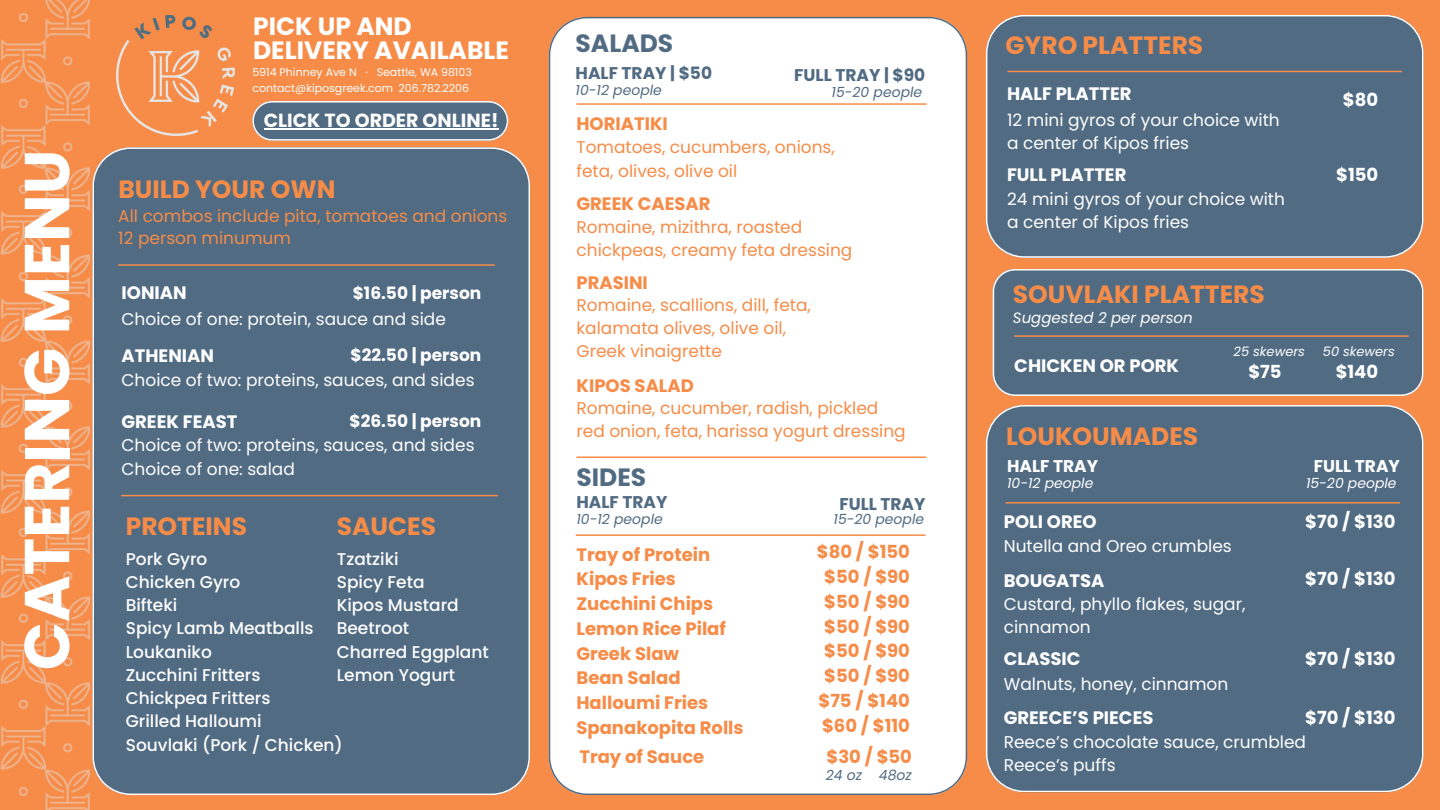
<style>
.page{position:relative;width:1440px;height:810px;background:#f68c48}
.page>*{position:absolute;margin:0;border:0;box-sizing:border-box;transform-origin:0 0}
.t1{font:700 63.3px "Poppins";color:#fff}
.t2{font:700 25px "Poppins";color:#f68c48}
.t3{font:700 25px "Poppins";color:#fff}
.t4{font:700 25px "Poppins";color:#516b83}
.t5{font:700 19px "Poppins";color:#fff}
.t6{font:700 18px/24.8px "Poppins";color:#f68c48}
.t7{font:700 18px "Poppins";color:#fff}
.t8{font:17px/23.2px "Poppins";color:#fff}
.t9{font:17px "Poppins";color:#f68c48}
.t10{font:500 17px/23.2px "Poppins";color:#fff}
.t11{font:700 17px "Poppins";color:#fff}
.t12{font:700 17px "Poppins";color:#516b83}
.t13{font:italic 15px "Poppins";color:#fff}
.t14{font:italic 14px "Poppins";color:#516b83}
.t15{font:italic 14px "Poppins";color:#fff}
.t16{font:italic 13px "Poppins";color:#fff}
.t17{font:11px "Poppins";color:#fff}
</style>
<div class="page">
<div style="left:92px;top:147px;width:438px;height:648px;background:#516b83"></div>
<div style="left:549px;top:17px;width:418px;height:778px;background:#fff"></div>
<div style="left:986px;top:15px;width:437px;height:243px;background:#516b83"></div>
<div style="left:986px;top:405px;width:437px;height:387px;background:#516b83"></div>
<img style="left:1px;top:0;width:89px;height:810px">
<hr style="left:576px;top:103px;width:350px;height:2px;background:#f68c48">
<hr style="left:576px;top:456px;width:350px;height:2px;background:#f68c48">
<hr style="left:121px;top:495px;width:377px;height:1px;background:#f68c48">
<hr style="left:118px;top:264px;width:377px;height:2px;background:#f68c48">
<hr style="left:1006px;top:502px;width:394px;height:2px;background:#f68c48">
<hr style="left:1008px;top:71px;width:394px;height:1px;background:#f68c48">
<img style="left:116px;top:16px;width:119px;height:120px">
<div style="left:993px;top:269px;width:430px;height:127px;background:#516b83"></div>
<hr style="left:1014px;top:335px;width:395px;height:2px;background:#f68c48">
<hr style="left:576px;top:534px;width:350px;height:2px;background:#f68c48">
<svg style="left:252px;top:101px;width:256px;height:40px;background:#65788b"></svg>
<hr style="left:264px;top:128px;width:234px;height:2px;background:#fff">
<h3 class="t1" style="left:3px;top:670px;width:522px;rotate:-90deg">CATERING MENU</h3>
<h3 class="t3" style="left:253px;top:8px;width:160px">PICK UP AND</h3>
<h2 class="t3" style="left:253px;top:33px;width:257px">DELIVERY AVAILABLE</h2>
<p class="t17" style="left:399px;top:80px;width:72px">206.782.2206</p>
<h4 class="t17" style="left:252px;top:65px;width:221px">5914 Phinney Ave N · Seattle, WA 98103</h4>
<p class="t17" style="left:252px;top:80px;width:142px">contact@kiposgreek.com</p>
<h4 class="t5" style="left:264px;top:107px;width:236px">CLICK TO ORDER ONLINE!</h4>
<p class="t2" style="left:118px;top:172px;width:219px">BUILD YOUR OWN</p>
<h1 class="t9" style="left:118px;top:204px;width:391px">All combos include pita, tomatoes and onions</h1>
<p class="t9" style="left:118px;top:226px;width:174px">12 person minumum</p>
<h2 class="t7" style="left:122px;top:280px;width:67px">IONIAN</h2>
<h2 class="t8" style="left:122px;top:307px;width:326px">Choice of one: protein, sauce and side</h2>
<p class="t11" style="left:353px;top:281px;width:130px">$16.50 | person</p>
<h3 class="t11" style="left:351px;top:343px;width:132px">$22.50 | person</h3>
<p class="t7" style="left:122px;top:343px;width:94px">ATHENIAN</p>
<p class="t8" style="left:122px;top:369px;width:355px">Choice of two: proteins, sauces, and sides</p>
<p class="t11" style="left:350px;top:409px;width:133px">$26.50 | person</p>
<h2 class="t7" style="left:122px;top:409px;width:117px">GREEK FEAST</h2>
<p class="t8" style="left:122px;top:433px;width:355px">Choice of two: proteins, sauces, and sides</p>
<p class="t8" style="left:122px;top:457px;width:175px">Choice of one: salad</p>
<h6 class="t2" style="left:126px;top:509px;width:123px">PROTEINS</h6>
<h2 class="t10" style="left:126px;top:547px;width:219px">Pork Gyro<br>Chicken Gyro<br>Bifteki<br>Spicy Lamb Meatballs<br>Loukaniko<br>Zucchini Fritters<br>Chickpea Fritters<br>Grilled Halloumi<br>Souvlaki (Pork / Chicken)</h2>
<h5 class="t2" style="left:337px;top:509px;width:101px">SAUCES</h5>
<p class="t10" style="left:337px;top:547px;width:153px">Tzatziki<br>Spicy Feta<br>Kipos Mustard<br>Beetroot<br>Charred Eggplant<br>Lemon Yogurt</p>
<h3 class="t4" style="left:576px;top:26px;width:99px">SALADS</h3>
<h2 class="t12" style="left:576px;top:62px;width:138px">HALF TRAY | $50</h2>
<h5 class="t12" style="left:794px;top:63px;width:132px">FULL TRAY | $90</h5>
<p class="t14" style="left:832px;top:82px;width:92px">15-20 people</p>
<h5 class="t14" style="left:576px;top:81px;width:88px">10-12 people</h5>
<h6 class="t6" style="left:576px;top:111px;width:93px">HORIATIKI</h6>
<p class="t9" style="left:576px;top:136px;width:260px">Tomatoes, cucumbers, onions,</p>
<h3 class="t9" style="left:576px;top:159px;width:162px">feta, olives, olive oil</h3>
<h6 class="t6" style="left:576px;top:192px;width:136px">GREEK CAESAR</h6>
<p class="t9" style="left:576px;top:215px;width:227px">Romaine, mizithra, roasted</p>
<h3 class="t9" style="left:576px;top:239px;width:277px">chickpeas, creamy feta dressing</h3>
<h6 class="t6" style="left:576px;top:270px;width:73px">PRASINI</h6>
<p class="t9" style="left:576px;top:293px;width:236px">Romaine, scallions, dill, feta,</p>
<p class="t9" style="left:576px;top:316px;width:211px">kalamata olives, olive oil,</p>
<p class="t9" style="left:576px;top:340px;width:147px">Greek vinaigrette</p>
<h2 class="t6" style="left:576px;top:374px;width:119px">KIPOS SALAD</h2>
<h2 class="t9" style="left:576px;top:396px;width:303px">Romaine, cucumber, radish, pickled</h2>
<h6 class="t9" style="left:576px;top:419px;width:331px">red onion, feta, harissa yogurt dressing</h6>
<h5 class="t4" style="left:576px;top:460px;width:71px">SIDES</h5>
<h4 class="t12" style="left:576px;top:490px;width:92px">HALF TRAY</h4>
<h2 class="t12" style="left:839px;top:492px;width:88px">FULL TRAY</h2>
<h5 class="t14" style="left:834px;top:510px;width:92px">15-20 people</h5>
<h4 class="t14" style="left:576px;top:510px;width:88px">10-12 people</h4>
<p class="t6" style="left:576px;top:542px;width:169px">Tray of Protein<br>Kipos Fries<br>Zucchini Chips<br>Lemon Rice Pilaf<br>Greek Slaw<br>Bean Salad<br>Halloumi Fries<br>Spanakopita Rolls</p>
<p class="t6" style="left:817px;top:540px;width:95px;text-align:center">$80 / $150 $50 / $90 $50 / $90 $50 / $90 $50 / $90 $50 / $90 $75 / $140 $60 / $110</p>
<h4 class="t6" style="left:827px;top:744px;width:87px">$30 / $50</h4>
<h4 class="t14" style="left:826px;top:765px;width:87px">24 oz 48oz</h4>
<h4 class="t6" style="left:579px;top:744px;width:126px">Tray of Sauce</h4>
<p class="t2" style="left:1006px;top:28px;width:199px">GYRO PLATTERS</p>
<p class="t7" style="left:1007px;top:81px;width:126px">HALF PLATTER</p>
<h3 class="t8" style="left:1007px;top:108px;width:274px">12 mini gyros of your choice with</h3>
<p class="t8" style="left:1007px;top:131px;width:183px">a center of Kipos fries</p>
<h3 class="t7" style="left:1007px;top:162px;width:121px">FULL PLATTER</h3>
<p class="t8" style="left:1007px;top:187px;width:279px">24 mini gyros of your choice with</p>
<p class="t8" style="left:1007px;top:211px;width:183px">a center of Kipos fries</p>
<p class="t2" style="left:1013px;top:277px;width:254px">SOUVLAKI PLATTERS</p>
<h4 class="t13" style="left:1013px;top:308px;width:181px">Suggested 2 per person</h4>
<p class="t7" style="left:1343px;top:87px;width:37px">$80</p>
<h3 class="t7" style="left:1336px;top:162px;width:44px">$150</h3>
<h3 class="t7" style="left:1014px;top:353px;width:166px">CHICKEN OR PORK</h3>
<p class="t2" style="left:1006px;top:419px;width:194px">LOUKOUMADES</p>
<h2 class="t16" style="left:1234px;top:342px;width:73px">25 skewers</h2>
<p class="t16" style="left:1323px;top:342px;width:74px">50 skewers</p>
<p class="t7" style="left:1248px;top:359px;width:35px">$75</p>
<p class="t7" style="left:1336px;top:359px;width:44px">$140</p>
<h5 class="t11" style="left:1007px;top:454px;width:92px">HALF TRAY</h5>
<p class="t11" style="left:1314px;top:454px;width:88px">FULL TRAY</p>
<p class="t15" style="left:1306px;top:474px;width:92px">15-20 people</p>
<p class="t15" style="left:1007px;top:474px;width:88px">10-12 people</p>
<p class="t7" style="left:1305px;top:509px;width:92px">$70 / $130</p>
<h3 class="t7" style="left:1305px;top:566px;width:92px">$70 / $130</h3>
<p class="t7" style="left:1004px;top:509px;width:94px">POLI OREO</p>
<p class="t8" style="left:1004px;top:534px;width:230px">Nutella and Oreo crumbles</p>
<h3 class="t7" style="left:1004px;top:568px;width:102px">BOUGATSA</h3>
<p class="t8" style="left:1004px;top:592px;width:243px">Custard, phyllo flakes, sugar, cinnamon</p>
<p class="t7" style="left:1004px;top:646px;width:78px">CLASSIC</p>
<p class="t8" style="left:1004px;top:672px;width:226px">Walnuts, honey, cinnamon</p>
<p class="t7" style="left:1305px;top:646px;width:92px">$70 / $130</p>
<p class="t7" style="left:1305px;top:705px;width:92px">$70 / $130</p>
<h4 class="t7" style="left:1004px;top:705px;width:151px">GREECE’S PIECES</h4>
<p class="t8" style="left:1004px;top:730px;width:304px">Reece’s chocolate sauce, crumbled<br>Reece’s puffs</p>
</div>
